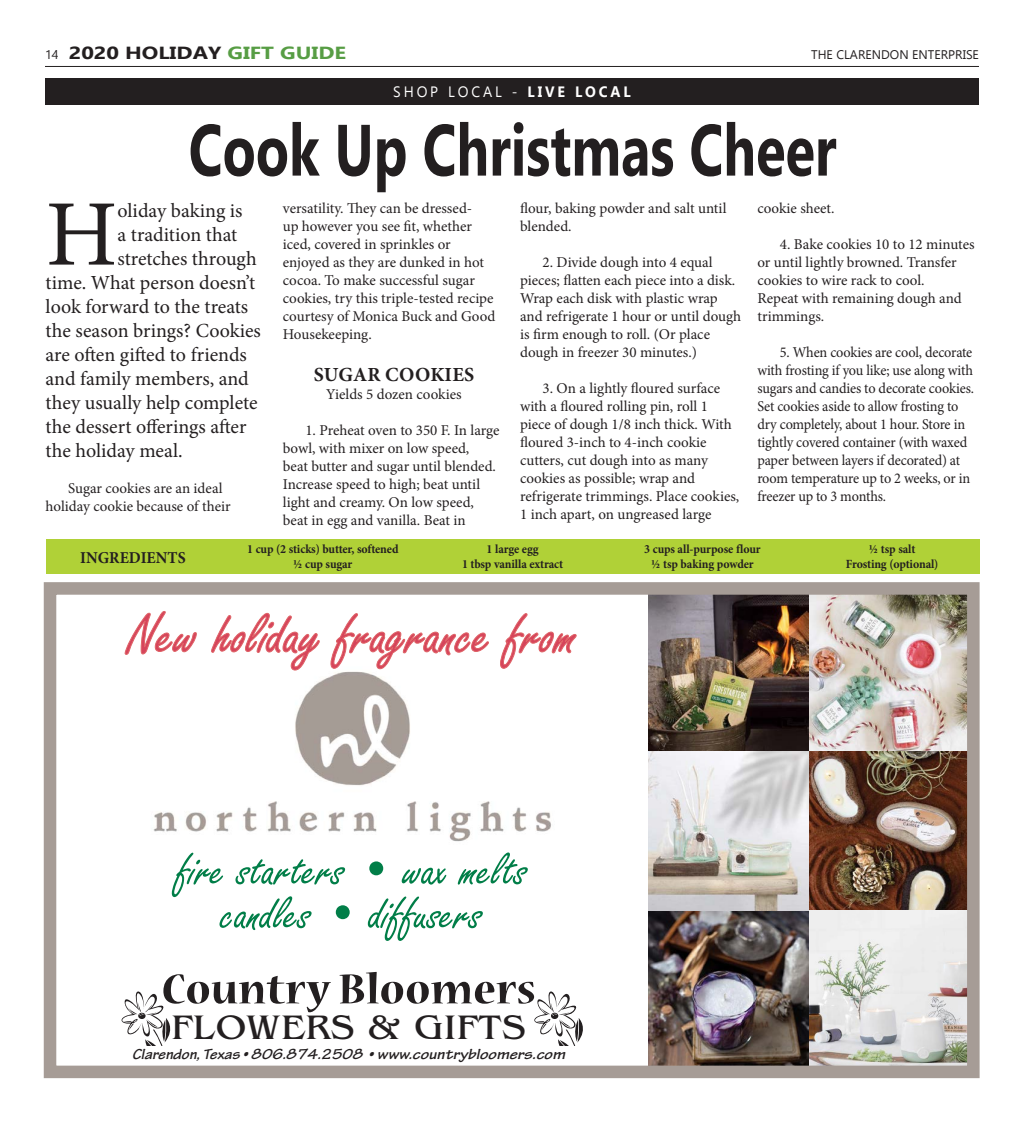
<style>
.page{position:relative;width:1024px;height:1125px;background:#fff}
.page>*{position:absolute;margin:0;border:0;box-sizing:border-box;transform-origin:0 0}
.t1{font:93.88px "Minion Pro";color:#231f20}
.t2{font:700 72.5px "Ebrima";color:#231f20;scale:.75 1}
.t3{font:61.75px "Freestyle Script";color:#d6445b}
.t4{font:50.12px/43.9px "Freestyle Script";color:#017e48;text-align:center}
.t5{font:700 condensed 46.62px "Nueva Std";color:#231f20;scale:1.27 1}
.t6{font:35.62px "Benguiat";color:#231f20;scale:1.1 1}
.t7{font:20px "Minion Pro";color:#231f20}
.t8{font:700 20px "Minion Pro";letter-spacing:.01em;color:#231f20}
.t9{font:700 17.5px "Ebrima";color:#231f20;scale:1.25 1}
.t10{font:700 16.62px "Minion Pro";color:#231f20;scale:.95 1}
.t11{font:italic 700 15.5px "Tekton Pro";color:#231f20;scale:1.11 1}
.t12{font:15px/18px "Minion Pro";color:#231f20}
.t13{font:15px/18px "Minion Pro";color:#231f20;scale:.95 1}
.t14{font:15px "Ebrima";letter-spacing:.2em;color:#fff;scale:.95 1}
.t15{font:700 12.5px/15px "Minion Pro";letter-spacing:-.01em;color:#231f20;text-align:center;scale:.95 1}
.t16{font:12.5px "Ebrima";color:#231f20}
.s1{font-weight:400;font-size:12.5px}
.s2{color:#579d44}
.s3{font-weight:700}
</style>
<div class="page">
<hr style="left:45px;top:66px;width:934px;height:1px;background:#231f20">
<img style="left:649px;top:596px;width:316px;height:468px">
<div style="left:44px;top:582px;width:935px;height:496px;border:13px solid #a69c96"></div>
<svg style="left:122px;top:991px;width:48px;height:54px"></svg>
<svg style="left:534px;top:991px;width:49px;height:54px"></svg>
<img style="left:153px;top:669px;width:398px;height:173px">
<svg style="left:124px;top:611px;width:73px;height:44px"></svg>
<svg style="left:211px;top:613px;width:109px;height:58px"></svg>
<svg style="left:330px;top:613px;width:159px;height:56px"></svg>
<svg style="left:500px;top:613px;width:77px;height:56px"></svg>
<div style="left:46px;top:539px;width:933px;height:35px;background:#b0d137"></div>
<div style="left:45px;top:79px;width:934px;height:26px;background:#231f20"></div>
<p class="t9" style="left:45px;top:39px;width:242px"><span class="s1">14</span> 2020 HOLIDAY <span class="s2">GIFT GUIDE</span></p>
<p class="t16" style="left:811px;top:45px;width:169px">THE CLARENDON ENTERPRISE</p>
<p class="t14" style="left:393px;top:81px;width:251px">SHOP LOCAL - <span class="s3">LIVE LOCAL</span></p>
<h2 class="t2" style="left:189px;top:93px;width:865px">Cook Up Christmas Cheer</h2>
<h1 class="t1" style="left:46px;top:172px;width:73px">H</h1>
<h3 class="t7" style="left:118px;top:197px;width:127px">oliday baking is</h3>
<h3 class="t7" style="left:118px;top:221px;width:121px">a tradition that</h3>
<h3 class="t7" style="left:118px;top:245px;width:141px">stretches through</h3>
<h3 class="t7" style="left:46px;top:269px;width:211px">time. What person doesn’t</h3>
<h3 class="t7" style="left:46px;top:293px;width:204px">look forward to the treats</h3>
<h3 class="t7" style="left:46px;top:317px;width:217px">the season brings? Cookies</h3>
<h3 class="t7" style="left:46px;top:341px;width:203px">are often gifted to friends</h3>
<h3 class="t7" style="left:46px;top:365px;width:205px">and family members, and</h3>
<h3 class="t7" style="left:46px;top:389px;width:214px">they usually help complete</h3>
<h3 class="t7" style="left:46px;top:413px;width:202px">the dessert offerings after</h3>
<h3 class="t7" style="left:46px;top:437px;width:138px">the holiday meal.</h3>
<p class="t12" style="left:46px;top:479px;width:186px;text-indent:22px">Sugar cookies are an ideal holiday cookie because of their</p>
<p class="t12" style="left:283px;top:199px;width:214px">versatility. They can be dressed-<br>up however you see fit, whether iced, covered in sprinkles or enjoyed as they are dunked in hot cocoa. To make successful sugar cookies, try this triple-tested recipe courtesy of Monica Buck and Good<br>Housekeeping.</p>
<h3 class="t8" style="left:314px;top:360px;width:162px">SUGAR COOKIES</h3>
<p class="t12" style="left:326px;top:385px;width:137px">Yields 5 dozen cookies</p>
<p class="t12" style="left:283px;top:421px;width:218px;text-indent:22px">1. Preheat oven to 350 F. In large bowl, with mixer on low speed,<br>beat butter and sugar until blended.<br>Increase speed to high; beat until light and creamy. On low speed, beat in egg and vanilla. Beat in</p>
<p class="t12" style="left:520px;top:199px;width:208px">flour, baking powder and salt until blended.</p>
<p class="t12" style="left:520px;top:253px;width:223px;text-indent:22px">2. Divide dough into 4 equal pieces; flatten each piece into a disk.<br>Wrap each disk with plastic wrap and refrigerate 1 hour or until dough is firm enough to roll. (Or place dough in freezer 30 minutes.)</p>
<p class="t12" style="left:520px;top:379px;width:221px;text-indent:22px">3. On a lightly floured surface with a floured rolling pin, roll 1 piece of dough 1/8 inch thick. With floured 3-inch to 4-inch cookie cutters, cut dough into as many cookies as possible; wrap and refrigerate trimmings. Place cookies,<br>1 inch apart, on ungreased large</p>
<p class="t12" style="left:757px;top:199px;width:79px">cookie sheet.</p>
<p class="t12" style="left:757px;top:235px;width:219px;text-indent:22px">4. Bake cookies 10 to 12 minutes or until lightly browned. Transfer cookies to wire rack to cool.<br>Repeat with remaining dough and trimmings.</p>
<p class="t13" style="left:757px;top:343px;width:230px;text-indent:22px">5. When cookies are cool, decorate with frosting if you like; use along with sugars and candies to decorate cookies.<br>Set cookies aside to allow frosting to dry completely, about 1 hour. Store in tightly covered container (with waxed paper between layers if decorated) at room temperature up to 2 weeks, or in freezer up to 3 months.</p>
<p class="t10" style="left:80px;top:546px;width:113px">INGREDIENTS</p>
<p class="t15" style="left:247px;top:542px;width:161px">1 cup (2 sticks) butter, softened ½ cup sugar</p>
<p class="t15" style="left:462px;top:542px;width:108px">1 large egg<br>1 tbsp vanilla extract</p>
<p class="t15" style="left:644px;top:542px;width:124px">3 cups all-purpose flour ½ tsp baking powder</p>
<p class="t15" style="left:846px;top:542px;width:99px">½ tsp salt<br>Frosting (optional)</p>
<h3 class="t3" style="left:127px;top:601px;width:452px">New holiday fragrance from</h3>
<h3 class="t4" style="left:177px;top:850px;width:352px">fire starters • wax melts candles • diffusers</h3>
<h3 class="t5" style="left:161px;top:968px;width:296px">Country Bloomers</h3>
<h3 class="t6" style="left:171px;top:1008px;width:324px">FLOWERS &amp; GIFTS</h3>
<p class="t11" style="left:132px;top:1045px;width:391px">Clarendon, Texas • 806.874.2508 • www.countrybloomers.com</p>
</div>
